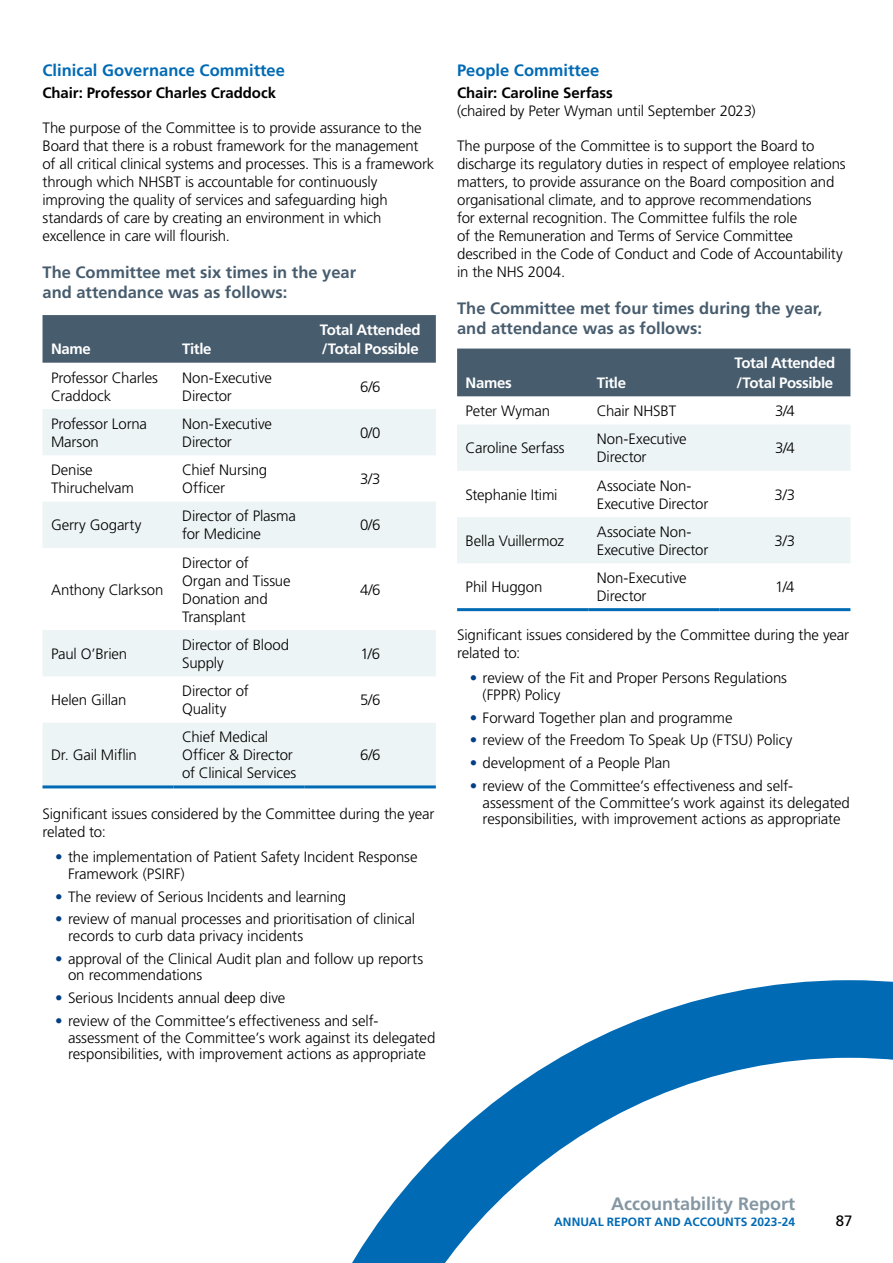
<style>
.page{position:relative;width:893px;height:1263px;background:#fff}
.page>*{position:absolute;margin:0;border:0;box-sizing:border-box;transform-origin:0 0}
.t1{font:700 18px "Frutiger LT Pro";color:#8597a3}
.Figure_Headings{font:700 16.5px/19.8px "Frutiger LT Pro";color:#475c6d}
.Sub_Headings{font:700 16.5px "Frutiger LT Pro";color:#006ab4}
.Body_Copy{font:300 15px/18px "Frutiger LT Pro";letter-spacing:-.01em;color:#000}
.Table_-_Body_Copy{font:300 15px/18px "Frutiger LT Pro";letter-spacing:-.01em;color:#000}
.Body_Before_Bullet{font:300 15px/18px "Frutiger LT Pro";letter-spacing:-.015em;color:#000}
.Table_-_Header{font:700 15px/19.5px "Frutiger LT Pro";letter-spacing:-.025em;color:#fff}
.Table_-_Body_Copy_Centred{font:300 15px "Frutiger LT Pro";color:#000}
.Body_Copy-2{font:700 15px "Frutiger LT Pro";letter-spacing:-.005em;color:#000}
.Table_-_Header_Left{font:700 15px "Frutiger LT Pro";letter-spacing:-.025em;color:#fff}
.t2{font:15px "Frutiger LT Pro";color:#000}
.t3{font:700 12px "Frutiger LT Pro";letter-spacing:.01em;color:#006ab4}
.s1{color:#033f85}
.s2{font-weight:700}
</style>
<div class="page">
<div style="left:43px;top:315px;width:393px;height:48px;background:#475c6d"></div>
<svg style="left:43px;top:409px;width:393px;height:376px;fill:#edf4f5"></svg>
<hr style="left:43px;top:785px;width:131px;height:3px;background:#006ab4">
<hr style="left:174px;top:785px;width:131px;height:3px;background:#006ab4">
<hr style="left:305px;top:785px;width:131px;height:3px;background:#006ab4">
<div style="left:457px;top:349px;width:393px;height:47px;background:#475c6d"></div>
<svg style="left:457px;top:425px;width:393px;height:138px;fill:#edf4f5"></svg>
<hr style="left:457px;top:608px;width:131px;height:3px;background:#006ab4">
<hr style="left:588px;top:608px;width:131px;height:3px;background:#006ab4">
<hr style="left:719px;top:608px;width:131px;height:3px;background:#006ab4">
<svg style="left:352px;top:980px;width:541px;height:283px"></svg>
<p class="Sub_Headings" style="left:43px;top:61px;width:244px">Clinical Governance Committee</p>
<p class="Body_Copy-2" style="left:43px;top:84px;width:235px">Chair: Professor Charles Craddock</p>
<p class="Body_Copy" style="left:43px;top:119px;width:393px">The purpose of the Committee is to provide assurance to the Board that there is a robust framework for the management of all critical clinical systems and processes. This is a framework through which NHSBT is accountable for continuously improving the quality of services and safeguarding high standards of care by creating an environment in which excellence in care will flourish.</p>
<p class="Figure_Headings" style="left:43px;top:263px;width:315px">The Committee met six times in the year and attendance was as follows:</p>
<p class="Table_-_Header_Left" style="left:51px;top:340px;width:41px">Name</p>
<p class="Table_-_Header_Left" style="left:182px;top:340px;width:31px">Title</p>
<p class="Table_-_Header" style="left:320px;top:320px;width:102px">Total Attended /Total Possible</p>
<p class="Table_-_Body_Copy" style="left:51px;top:368px;width:108px">Professor Charles<br>Craddock</p>
<p class="Table_-_Body_Copy" style="left:182px;top:368px;width:91px">Non-Executive<br>Director</p>
<p class="Table_-_Body_Copy_Centred" style="left:360px;top:378px;width:22px">6/6</p>
<p class="Table_-_Body_Copy" style="left:51px;top:415px;width:98px">Professor Lorna<br>Marson</p>
<p class="Table_-_Body_Copy" style="left:182px;top:415px;width:91px">Non-Executive<br>Director</p>
<p class="Table_-_Body_Copy_Centred" style="left:360px;top:424px;width:22px">0/0</p>
<p class="Table_-_Body_Copy" style="left:51px;top:461px;width:85px">Denise<br>Thiruchelvam</p>
<p class="Table_-_Body_Copy" style="left:182px;top:461px;width:87px">Chief Nursing<br>Officer</p>
<p class="Table_-_Body_Copy_Centred" style="left:360px;top:470px;width:22px">3/3</p>
<p class="Table_-_Body_Copy" style="left:51px;top:516px;width:92px">Gerry Gogarty</p>
<p class="Table_-_Body_Copy" style="left:182px;top:507px;width:115px">Director of Plasma for Medicine</p>
<p class="Table_-_Body_Copy_Centred" style="left:360px;top:516px;width:22px">0/6</p>
<p class="Table_-_Body_Copy" style="left:51px;top:580px;width:114px">Anthony Clarkson</p>
<p class="Table_-_Body_Copy" style="left:182px;top:553px;width:110px">Director of<br>Organ and Tissue<br>Donation and<br>Transplant</p>
<p class="Table_-_Body_Copy_Centred" style="left:360px;top:581px;width:22px">4/6</p>
<p class="Table_-_Body_Copy" style="left:51px;top:645px;width:78px">Paul O’Brien</p>
<p class="Table_-_Body_Copy" style="left:182px;top:636px;width:108px">Director of Blood<br>Supply</p>
<p class="Table_-_Body_Copy_Centred" style="left:361px;top:645px;width:21px">1/6</p>
<p class="Table_-_Body_Copy" style="left:51px;top:691px;width:77px">Helen Gillan</p>
<p class="Table_-_Body_Copy" style="left:182px;top:682px;width:68px">Director of<br>Quality</p>
<p class="Table_-_Body_Copy_Centred" style="left:360px;top:691px;width:22px">5/6</p>
<p class="Table_-_Body_Copy" style="left:51px;top:746px;width:87px">Dr. Gail Miflin</p>
<p class="Table_-_Body_Copy" style="left:182px;top:728px;width:116px">Chief Medical<br>Officer &amp; Director of Clinical Services</p>
<p class="Table_-_Body_Copy_Centred" style="left:360px;top:746px;width:22px">6/6</p>
<p class="Body_Before_Bullet" style="left:43px;top:805px;width:393px">Significant issues considered by the Committee during the year related to:</p>
<p class="Body_Copy" style="left:68px;top:849px;width:351px;line-height:16.5px;text-indent:-13px"><span class="s1">•</span> the implementation of Patient Safety Incident Response<br>Framework (PSIRF)</p>
<p class="Body_Copy" style="left:55px;top:887px;width:292px"><span class="s1">•</span> The review of Serious Incidents and learning</p>
<p class="Body_Copy" style="left:68px;top:911px;width:349px;line-height:16.5px;text-indent:-13px"><span class="s1">•</span> review of manual processes and prioritisation of clinical records to curb data privacy incidents</p>
<p class="Body_Copy" style="left:68px;top:950px;width:357px;line-height:16.5px;text-indent:-13px"><span class="s1">•</span> approval of the Clinical Audit plan and follow up reports on recommendations</p>
<p class="Body_Copy" style="left:55px;top:989px;width:232px"><span class="s1">•</span> Serious Incidents annual deep dive</p>
<p class="Body_Copy" style="left:68px;top:1013px;width:369px;line-height:16.5px;text-indent:-13px"><span class="s1">•</span> review of the Committee’s effectiveness and self&shy;assessment of the Committee’s work against its delegated responsibilities, with improvement actions as appropriate</p>
<p class="Sub_Headings" style="left:457px;top:61px;width:144px">People Committee</p>
<p class="Body_Copy" style="left:457px;top:84px;width:300px"><span class="s2">Chair: Caroline Serfass<br></span>(chaired by Peter Wyman until September 2023)</p>
<p class="Body_Copy" style="left:457px;top:137px;width:390px">The purpose of the Committee is to support the Board to discharge its regulatory duties in respect of employee relations matters, to provide assurance on the Board composition and organisational climate, and to approve recommendations<br>for external recognition. The Committee fulfils the role<br>of the Remuneration and Terms of Service Committee described in the Code of Conduct and Code of Accountability in the NHS 2004.</p>
<p class="Figure_Headings" style="left:457px;top:299px;width:367px">The Committee met four times during the year, and attendance was as follows:</p>
<p class="Table_-_Header_Left" style="left:466px;top:374px;width:48px">Names</p>
<p class="Table_-_Header_Left" style="left:597px;top:374px;width:31px">Title</p>
<p class="Table_-_Header" style="left:734px;top:353px;width:102px">Total Attended /Total Possible</p>
<p class="Table_-_Body_Copy" style="left:466px;top:402px;width:86px">Peter Wyman</p>
<p class="Table_-_Body_Copy" style="left:597px;top:402px;width:81px">Chair NHSBT</p>
<p class="Table_-_Body_Copy_Centred" style="left:775px;top:402px;width:21px">3/4</p>
<p class="Table_-_Body_Copy" style="left:466px;top:439px;width:101px">Caroline Serfass</p>
<p class="Table_-_Body_Copy" style="left:597px;top:430px;width:91px">Non-Executive<br>Director</p>
<p class="Table_-_Body_Copy_Centred" style="left:775px;top:439px;width:21px">3/4</p>
<p class="Table_-_Body_Copy" style="left:466px;top:485px;width:94px">Stephanie Itimi</p>
<p class="Table_-_Body_Copy" style="left:597px;top:476px;width:113px">Associate Non-<br>Executive Director</p>
<p class="Table_-_Body_Copy_Centred" style="left:775px;top:486px;width:22px">3/3</p>
<p class="Table_-_Body_Copy" style="left:466px;top:532px;width:100px">Bella Vuillermoz</p>
<p class="Table_-_Body_Copy" style="left:597px;top:523px;width:113px">Associate Non-<br>Executive Director</p>
<p class="Table_-_Body_Copy_Centred" style="left:775px;top:532px;width:22px">3/3</p>
<p class="Table_-_Body_Copy" style="left:466px;top:578px;width:78px">Phil Huggon</p>
<p class="Table_-_Body_Copy" style="left:597px;top:569px;width:91px">Non-Executive<br>Director</p>
<p class="Table_-_Body_Copy_Centred" style="left:775px;top:578px;width:21px">1/4</p>
<p class="Body_Before_Bullet" style="left:457px;top:626px;width:393px">Significant issues considered by the Committee during the year related to:</p>
<p class="Body_Copy" style="left:483px;top:670px;width:306px;line-height:16.5px;text-indent:-13px"><span class="s1">•</span> review of the Fit and Proper Persons Regulations (FPPR) Policy</p>
<p class="Body_Copy" style="left:470px;top:708px;width:264px"><span class="s1">•</span> Forward Together plan and programme</p>
<p class="Body_Copy" style="left:470px;top:731px;width:324px"><span class="s1">•</span> review of the Freedom To Speak Up (FTSU) Policy</p>
<p class="Body_Copy" style="left:470px;top:754px;width:202px"><span class="s1">•</span> development of a People Plan</p>
<p class="Body_Copy" style="left:483px;top:778px;width:369px;line-height:16.5px;text-indent:-13px"><span class="s1">•</span> review of the Committee’s effectiveness and self&shy;assessment of the Committee’s work against its delegated responsibilities, with improvement actions as appropriate</p>
<p class="t1" style="left:611px;top:1193px;width:186px">Accountability Report</p>
<p class="t3" style="left:554px;top:1214px;width:243px">ANNUAL REPORT AND ACCOUNTS 2023-24</p>
<p class="t2" style="left:836px;top:1212px;width:18px">87</p>
</div>
